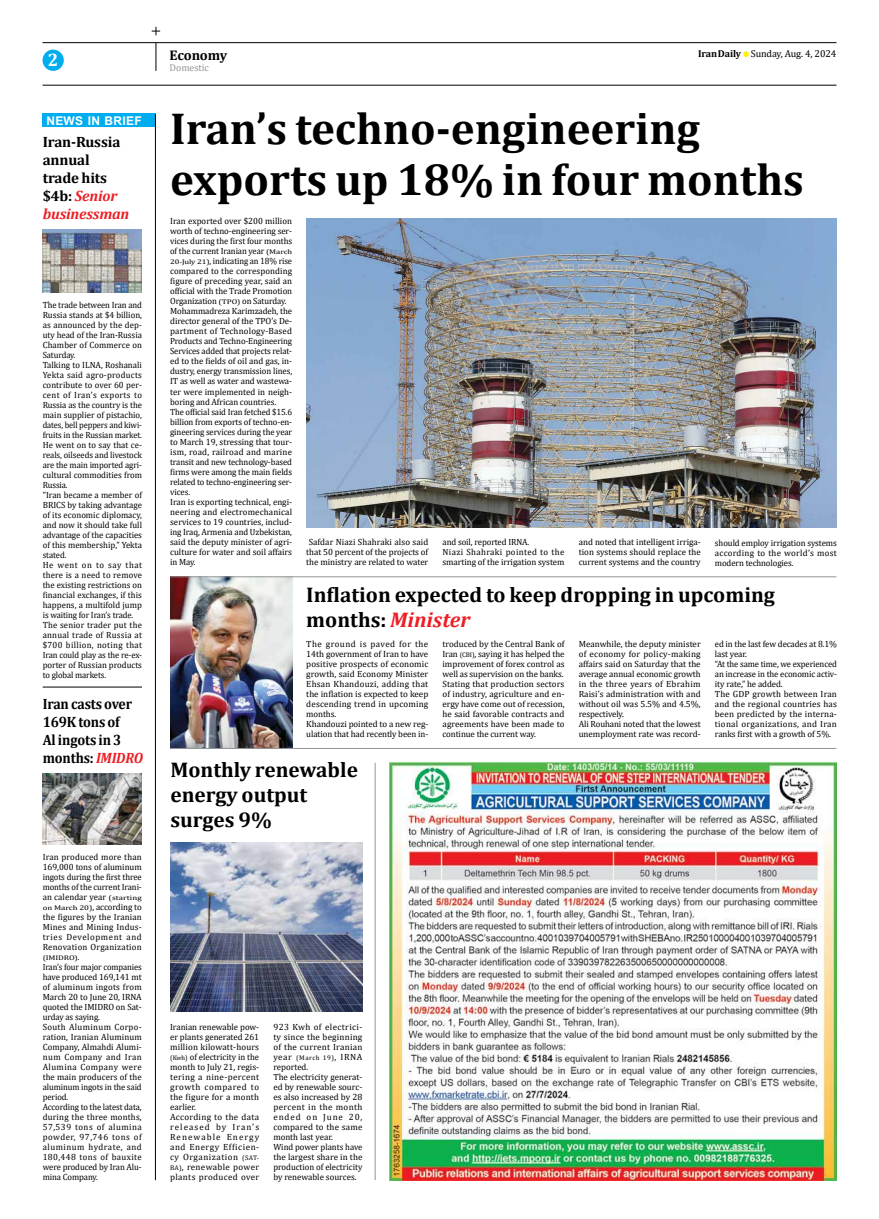
<style>
.page{position:relative;width:879px;height:1219px;background:#fff}
.page>*{position:absolute;margin:0;border:0;box-sizing:border-box;transform-origin:0 0}
.t1{font:700 45px/51px "Cambria";color:#000}
.t2{font:700 21.3px/25px "Cambria";color:#000}
.t3{font:700 18px "Cambria";color:#fff}
.t4{font:700 15px/18px "Cambria";letter-spacing:-.01em;color:#000;scale:.92 1}
.t5{font:700 15px/18px "Cambria";letter-spacing:-.01em;color:#000}
.t6{font:700 14px "Cambria";letter-spacing:-.015em;color:#000}
.t7{font:700 12px "Arial";letter-spacing:.025em;color:#fff}
.t8{font:10px "Cambria";letter-spacing:-.01em;color:#000}
.t9{font:10px "Cambria";letter-spacing:-.01em;color:#939598}
.t10{font:9px/10px "Cambria";color:#000}
.t11{font:9px/10px "Cambria";color:#000;scale:.95 1}
.t12{font:9px/10px "Cambria";color:#000;scale:.94 1}
.t13{font:9px/10px "Cambria";letter-spacing:.03em;color:#000}
.t14{font:6.8px "Cambria";letter-spacing:-.01em;color:#000;scale:1.28 1}
.s1{font-weight:700}
.s2{font-style:italic;color:#ed1d24}
.s3{font-size:6.8px}
.s4{font-size:9px}
</style>
<div class="page">
<img style="left:170px;top:578px;width:122px;height:170px">
<div style="left:43px;top:114px;width:113px;height:13px;background:#00aeef"></div>
<svg style="left:156px;top:43px;width:1px;height:28px"></svg>
<hr style="left:43px;top:42px;width:793px;height:1px;background:#000">
<hr style="left:43px;top:85px;width:793px;height:1px;background:#000">
<div style="left:43px;top:50px;width:21px;height:21px;background:#00aeef;border-radius:50%"></div>
<svg style="left:743px;top:51px;width:6px;height:6px"></svg>
<hr style="left:155px;top:114px;width:1px;height:1066px;background:#000">
<hr style="left:43px;top:687px;width:99px;height:1px;background:#000">
<hr style="left:170px;top:748px;width:666px;height:1px;background:#939598">
<hr style="left:170px;top:577px;width:666px;height:1px;background:#939598">
<hr style="left:375px;top:763px;width:1px;height:417px;background:#939598">
<img style="left:306px;top:218px;width:530px;height:309px">
<img style="left:43px;top:773px;width:99px;height:72px">
<img style="left:170px;top:843px;width:192px;height:168px">
<img style="left:389px;top:763px;width:447px;height:417px">
<img style="left:43px;top:230px;width:99px;height:62px">
<svg style="left:152px;top:27px;width:8px;height:8px"></svg>
<h3 class="t3" style="left:48px;top:53px;width:12px">2</h3>
<p class="t8" style="left:698px;top:50px;width:140px"><span class="s1">IranDaily</span> Sunday, Aug. 4, 2024</p>
<p class="t9" style="left:170px;top:63px;width:41px">Domestic</p>
<h3 class="t6" style="left:170px;top:49px;width:59px">Economy</h3>
<h3 class="t7" style="left:46px;top:114px;width:97px">NEWS IN BRIEF</h3>
<h3 class="t5" style="left:43px;top:134px;width:88px">Iran-Russia annual trade hits $4b: <span class="s2">Senior businessman</span></h3>
<p class="t11" style="left:43px;top:301px;width:106px">The trade between Iran and<br>Russia stands at $4 billion, as announced by the dep&shy;uty head of the Iran-Russia<br>Chamber of Commerce on<br>Saturday.<br>Talking to ILNA, Roshanali<br>Yekta said agro-products contribute to over 60 per&shy;cent of Iran’s exports to<br>Russia as the country is the main supplier of pistachio, dates, bell peppers and kiwi&shy;fruits in the Russian market.<br>He went on to say that ce&shy;reals, oilseeds and livestock are the main imported agri&shy;cultural commodities from<br>Russia.<br>“Iran became a member of<br>BRICS by taking advantage of its economic diplomacy, and now it should take full advantage of the capacities of this membership,” Yekta stated.<br>He went on to say that there is a need to remove the existing restrictions on financial exchanges, if this happens, a multifold jump is waiting for Iran’s trade.<br>The senior trader put the annual trade of Russia at $700 billion, noting that<br>Iran could play as the re-ex&shy;porter of Russian products to global markets.</p>
<h3 class="t4" style="left:43px;top:696px;width:111px">Iran casts over<br>169K tons of<br>Al ingots in 3 months: <span class="s2">IMIDRO</span></h3>
<p class="t10" style="left:43px;top:853px;width:101px;text-align:justify">Iran produced more than 169,000 tons of aluminum ingots during the first three months of the current Irani&shy;an calendar year <span class="s3">(starting on March 20)</span>, according to the figures by the Iranian Mines and Mining Indus&shy;tries Development and Renovation Organization</p>
<p class="t14" style="left:43px;top:955px;width:30px">(IMIDRO)<span class="s4">.</span></p>
<p class="t12" style="left:43px;top:963px;width:107px">Iran’s four major companies have produced 169,141 mt of aluminum ingots from<br>March 20 to June 20, IRNA quoted the IMIDRO on Sat&shy;urday as saying.<br>South Aluminum Corpo&shy;ration, Iranian Aluminum<br>Company, Almahdi Alumi&shy;num Company and Iran<br>Alumina Company were the main producers of the aluminum ingots in the said period.<br>According to the latest data, during the three months,<br>57,539 tons of alumina powder, 97,746 tons of aluminum hydrate, and<br>180,448 tons of bauxite were produced by Iran Alu&shy;mina Company.</p>
<h1 class="t1" style="left:170px;top:107px;width:635px">Iran’s techno-engineering exports up 18% in four months</h1>
<p class="t10" style="left:170px;top:217px;width:124px">Iran exported over $200 million worth of techno-engineering ser&shy;vices during the first four months of the current Iranian year <span class="s3">(March<br>20-July 21)</span>, indicating an 18% rise compared to the corresponding figure of preceding year, said an official with the Trade Promotion<br>Organization <span class="s3">(TPO)</span> on Saturday.<br>Mohammadreza Karimzadeh, the director general of the TPO’s De&shy;partment of Technology-Based<br>Products and Techno-Engineering<br>Services added that projects relat&shy;ed to the fields of oil and gas, in&shy;dustry, energy transmission lines,<br>IT as well as water and wastewa&shy;ter were implemented in neigh&shy;boring and African countries.<br>The official said Iran fetched $15.6 billion from exports of techno-en&shy;gineering services during the year to March 19, stressing that tour&shy;ism, road, railroad and marine transit and new technology-based firms were among the main fields related to techno-engineering ser&shy;vices.<br>Iran is exporting technical, engi&shy;neering and electromechanical services to 19 countries, includ&shy;ing Iraq, Armenia and Uzbekistan, said the deputy minister of agri&shy;culture for water and soil affairs in May.</p>
<p class="t10" style="left:306px;top:537px;width:123px;text-align:justify">Safdar Niazi Shahraki also said that 50 percent of the projects of the ministry are related to water</p>
<p class="t10" style="left:442px;top:537px;width:123px">and soil, reported IRNA.<br>Niazi Shahraki pointed to the smarting of the irrigation system</p>
<p class="t10" style="left:579px;top:537px;width:124px;text-align:justify">and noted that intelligent irriga&shy;tion systems should replace the current systems and the country</p>
<p class="t10" style="left:715px;top:538px;width:123px;text-align:justify">should employ irrigation systems according to the world’s most modern technologies.</p>
<h2 class="t2" style="left:306px;top:581px;width:470px">Inflation expected to keep dropping in upcoming months: <span class="s2">Minister</span></h2>
<p class="t10" style="left:306px;top:640px;width:124px">The ground is paved for the<br>14th government of Iran to have positive prospects of economic growth, said Economy Minister<br>Ehsan Khandouzi, adding that the inflation is expected to keep descending trend in upcoming months.<br>Khandouzi pointed to a new reg&shy;ulation that had recently been in-</p>
<p class="t10" style="left:442px;top:640px;width:124px;text-align:justify">troduced by the Central Bank of Iran <span class="s3">(CBI)</span>, saying it has helped the improvement of forex control as well as supervision on the banks.<br>Stating that production sectors of industry, agriculture and en&shy;ergy have come out of recession, he said favorable contracts and agreements have been made to continue the current way.</p>
<p class="t10" style="left:579px;top:640px;width:124px">Meanwhile, the deputy minister of economy for policy-making affairs said on Saturday that the average annual economic growth in the three years of Ebrahim<br>Raisi’s administration with and without oil was 5.5% and 4.5%, respectively.<br>Ali Rouhani noted that the lowest unemployment rate was record-</p>
<p class="t10" style="left:715px;top:640px;width:124px">ed in the last few decades at 8.1% last year.<br>“At the same time, we experienced an increase in the economic activ&shy;ity rate,” he added.<br>The GDP growth between Iran and the regional countries has been predicted by the interna&shy;tional organizations, and Iran ranks first with a growth of 5%.</p>
<h2 class="t2" style="left:170px;top:759px;width:189px">Monthly renewable energy output surges 9%</h2>
<p class="t13" style="left:170px;top:1023px;width:91px">Iranian renewable pow&shy;er plants generated 261 million kilowatt-hours <span class="s3">(Kwh)</span> of electricity in the month to July 21, regis&shy;tering a nine-percent growth compared to the figure for a month earlier.<br>According to the data released by Iran’s<br>Renewable Energy and Energy Efficien&shy;cy Organization <span class="s3">(SAT-<br>BA)</span>, renewable power plants produced over</p>
<p class="t10" style="left:273px;top:1022px;width:91px">923 Kwh of electrici&shy;ty since the beginning of the current Iranian year <span class="s3">(March 19)</span>, IRNA reported.<br>The electricity generat&shy;ed by renewable sourc&shy;es also increased by 28 percent in the month ended on June 20, compared to the same month last year.<br>Wind power plants have the largest share in the production of electricity by renewable sources.</p>
</div>
